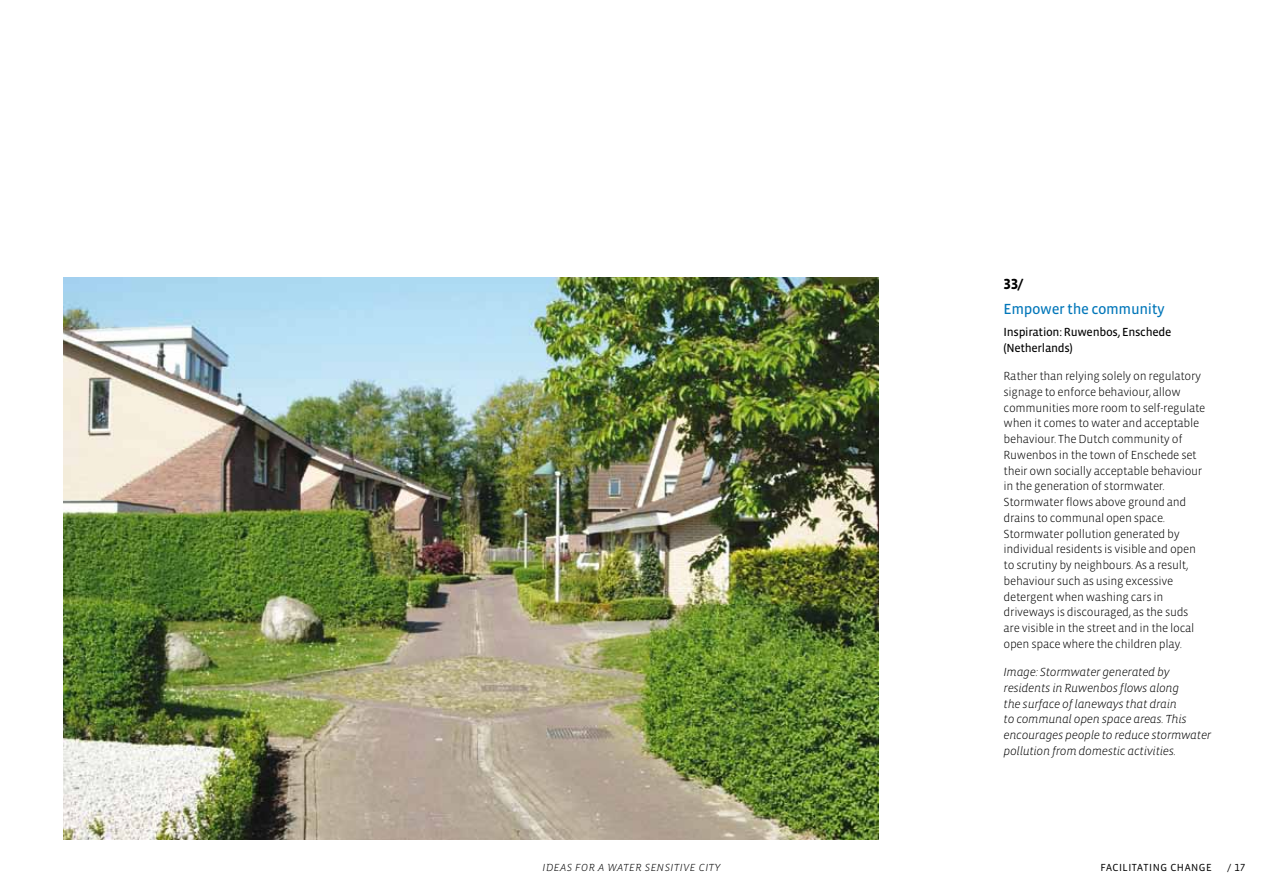
<style>
.page{position:relative;width:1263px;height:893px;background:#fff}
.page>*{position:absolute;margin:0;border:0;box-sizing:border-box;transform-origin:0 0}
.t1{font:15px "Vista Sans Reg";letter-spacing:-.025em;color:#0076b9}
.t2{font:700 15px "Vista Sans Alt";color:#000}
.t3{font:300 12px/15.8px "Vista Sans";letter-spacing:-.025em;color:#000}
.t4{font:12px/15.8px "Vista Sans Alt Light Ita";letter-spacing:-.025em;color:#000}
.t5{font:12px/15.8px "Vista Sans Reg";letter-spacing:-.025em;color:#000}
.t6{font:10.5px "Vista Sans Alt Light Ita";letter-spacing:.05em;color:#000}
.t7{font:10.5px "Vista Sans";letter-spacing:.05em;color:#000}
.t8{font:10.5px "Vista Sans Alt";color:#000}
</style>
<div class="page">
<img style="left:64px;top:277px;width:814px;height:563px">
<p class="t2" style="left:1003px;top:276px;width:22px">33/</p>
<p class="t1" style="left:1003px;top:301px;width:163px">Empower the community</p>
<p class="t5" style="left:1003px;top:324px;width:169px">I nspiration: Ruwenbos, Enschede (Netherlands)</p>
<p class="t3" style="left:1003px;top:368px;width:203px">Rather than relying solely on regulatory signage to enforce behaviour, allow communities more room to self-regulate when it comes to water and acceptable behaviour. The Dutch community of Ruwenbos in the town of Enschede set their own socially acceptable behaviour in the generation of stormwater.<br>Stormwater flows above ground and drains to communal open space.<br>Stormwater pollution generated by individual residents is visible and open to scrutiny by neighbours. As a result, behaviour such as using excessive detergent when washing cars in driveways is discouraged, as the suds are visible in the street and in the local open space where the children play.</p>
<p class="t4" style="left:1003px;top:665px;width:209px">Image: Stormwater generated by residents in Ruwenbos flows along<br>the surface of laneways that drain<br>to communal open space areas. This encourages people to reduce stormwater pollution from domestic activities.</p>
<p class="t6" style="left:543px;top:862px;width:11px">ideas</p>
<p class="t6" style="left:575px;top:862px;width:49px">for a Water</p>
<p class="t6" style="left:645px;top:862px;width:14px">Sens</p>
<p class="t6" style="left:671px;top:862px;width:51px">itive City</p>
<p class="t7" style="left:1100px;top:862px;width:111px">FACILITATING CHANGE</p>
<p class="t8" style="left:1227px;top:862px;width:20px">/ 17</p>
</div>
